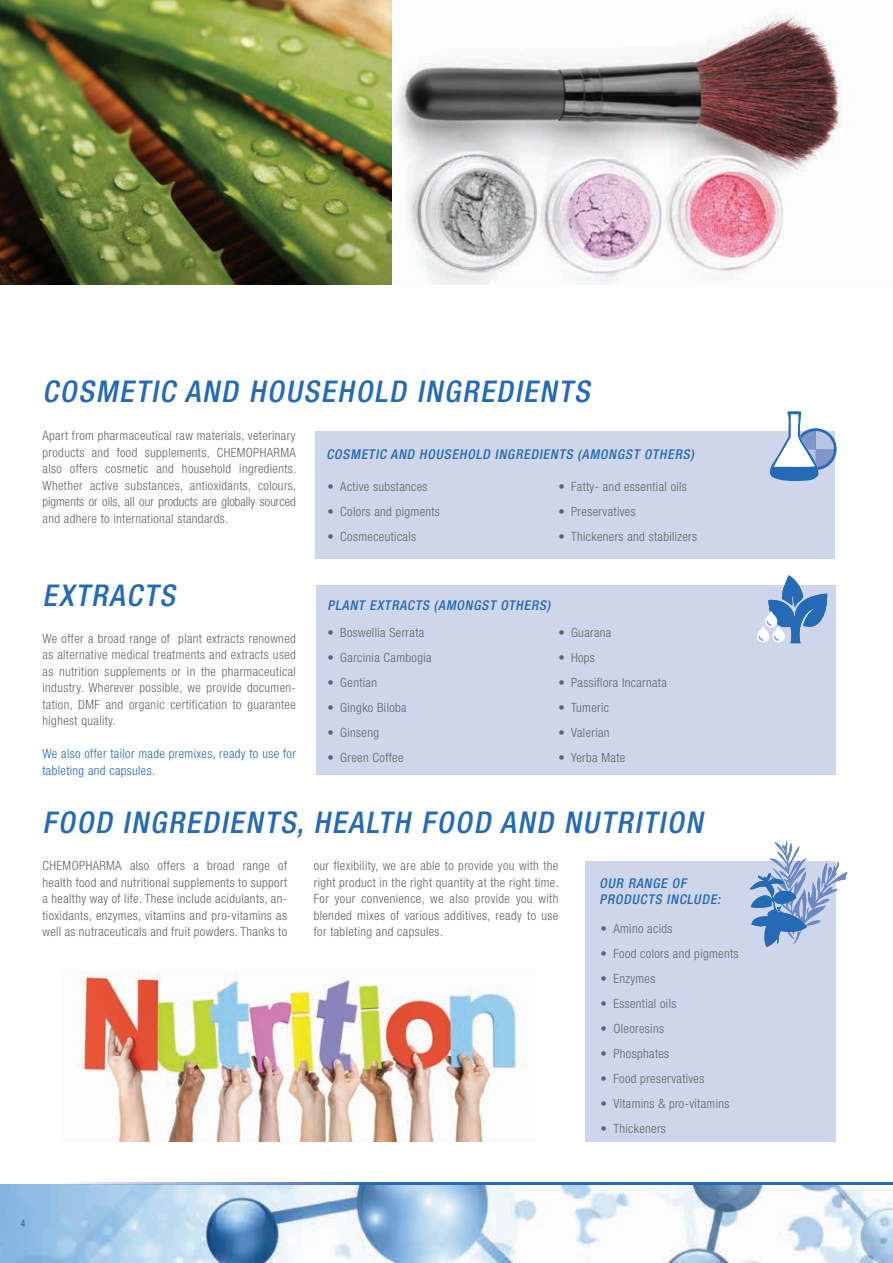
<style>
.page{position:relative;width:893px;height:1263px;background:#fff}
.page>*{position:absolute;margin:0;border:0;box-sizing:border-box;transform-origin:0 0}
.t1{font:italic 500 condensed 30px "Helvetica Neue LT Std";color:#246ab4}
.t2{font:italic 500 condensed 13.5px/16.5px "Helvetica Neue LT Std";color:#246ab4}
.t3{font:300 condensed 12.75px/16.5px "Helvetica Neue LT Std";letter-spacing:.03em;color:#636366;text-align:justify}
.t4{font:300 condensed 12.75px/16.5px "Helvetica Neue LT Std";letter-spacing:.03em;color:#246ab4}
.t5{font:condensed 10.5px "Helvetica Neue LT Std";color:#246ab4}
</style>
<div class="page">
<img style="left:0;top:1185px;width:893px;height:78px">
<svg style="left:72px;top:1183px;width:821px;height:1px"></svg>
<img style="left:0;top:1184px;width:893px;height:1px">
<div style="left:316px;top:585px;width:519px;height:189px;background:#cfd5eb"></div>
<div style="left:315px;top:432px;width:520px;height:127px;background:#cfd5eb"></div>
<div style="left:585px;top:861px;width:250px;height:281px;background:#cfd5eb"></div>
<img style="left:391px;top:0;width:452px;height:285px">
<svg style="left:757px;top:575px;width:71px;height:69px"></svg>
<svg style="left:795px;top:428px;width:42px;height:42px"></svg>
<svg style="left:769px;top:411px;width:65px;height:71px"></svg>
<img style="left:0;top:0;width:391px;height:285px">
<svg style="left:750px;top:841px;width:98px;height:106px"></svg>
<img style="left:75px;top:971px;width:451px;height:171px">
<h1 class="t1" style="left:43px;top:374px;width:555px">COSMETIC AND HOUSEHOLD INGREDIENTS</h1>
<p class="t3" style="left:43px;top:427px;width:255px">Apart from pharmaceutical raw materials, veterinary products and food supplements, CHEMOPHARMA also offers cosmetic and household ingredients.<br>Whether active substances, antioxidants, colours, pigments or oils, all our products are globally sourced and adhere to international standards.</p>
<h1 class="t1" style="left:43px;top:578px;width:140px">EXTRACTS</h1>
<p class="t3" style="left:43px;top:630px;width:255px">We offer a broad range of plant extracts renowned as alternative medical treatments and extracts used as nutrition supplements or in the pharmaceutical industry. Wherever possible, we provide documen&shy;tation, DMF and organic certification to guarantee highest quality.</p>
<p class="t4" style="left:43px;top:745px;width:255px">We also offer tailor made premixes, ready to use for tableting and capsules.</p>
<p class="t2" style="left:326px;top:446px;width:369px">COSMETIC AND HOUSEHOLD INGREDIENTS (AMONGST OTHERS)</p>
<p class="t3" style="left:328px;top:478px;width:102px">• Active substances</p>
<p class="t3" style="left:328px;top:503px;width:114px">• Colors and pigments</p>
<p class="t3" style="left:328px;top:528px;width:90px">• Cosmeceuticals</p>
<p class="t3" style="left:558px;top:478px;width:130px">• Fatty- and essential oils</p>
<p class="t3" style="left:558px;top:503px;width:79px">• Preservatives</p>
<p class="t3" style="left:558px;top:528px;width:140px">• Thickeners and stabilizers</p>
<p class="t2" style="left:328px;top:596px;width:224px">PLANT EXTRACTS (AMONGST OTHERS)</p>
<p class="t3" style="left:328px;top:624px;width:98px">• Boswellia Serrata</p>
<p class="t3" style="left:328px;top:649px;width:106px">• Garcinia Cambogia</p>
<p class="t3" style="left:328px;top:674px;width:51px">• Gentian</p>
<p class="t3" style="left:328px;top:699px;width:81px">• Gingko Biloba</p>
<p class="t3" style="left:328px;top:724px;width:53px">• Ginseng</p>
<p class="t3" style="left:328px;top:749px;width:77px">• Green Coffee</p>
<p class="t3" style="left:558px;top:624px;width:55px">• Guarana</p>
<p class="t3" style="left:558px;top:649px;width:38px">• Hops</p>
<p class="t3" style="left:558px;top:674px;width:110px">• Passiflora Incarnata</p>
<p class="t3" style="left:558px;top:699px;width:52px">• Tumeric</p>
<p class="t3" style="left:558px;top:724px;width:53px">• Valerian</p>
<p class="t3" style="left:558px;top:749px;width:68px">• Yerba Mate</p>
<h1 class="t1" style="left:43px;top:804px;width:668px">FOOD INGREDIENTS, HEALTH FOOD AND NUTRITION</h1>
<p class="t3" style="left:43px;top:857px;width:246px">CHEMOPHARMA also offers a broad range of health food and nutritional supplements to support a healthy way of life. These include acidulants, an&shy;tioxidants, enzymes, vitamins and pro-vitamins as well as nutraceuticals and fruit powders. Thanks to</p>
<p class="t3" style="left:314px;top:857px;width:247px">our flexibility, we are able to provide you with the right product in the right quantity at the right time.<br>For your convenience, we also provide you with blended mixes of various additives, ready to use for tableting and capsules.</p>
<p class="t2" style="left:600px;top:874px;width:125px">OUR RANGE OF<br>PRODUCTS INCLUDE:</p>
<p class="t3" style="left:601px;top:920px;width:73px">• Amino acids</p>
<p class="t3" style="left:601px;top:945px;width:139px">• Food colors and pigments</p>
<p class="t3" style="left:601px;top:970px;width:56px">• Enzymes</p>
<p class="t3" style="left:601px;top:995px;width:77px">• Essential oils</p>
<p class="t3" style="left:601px;top:1020px;width:65px">• Oleoresins</p>
<p class="t3" style="left:601px;top:1045px;width:70px">• Phosphates</p>
<p class="t3" style="left:601px;top:1070px;width:105px">• Food preservatives</p>
<p class="t3" style="left:601px;top:1095px;width:130px">• Vitamins &amp; pro-vitamins</p>
<p class="t3" style="left:601px;top:1120px;width:67px">• Thickeners</p>
<p class="t5" style="left:20px;top:1217px;width:7px">4</p>
</div>
